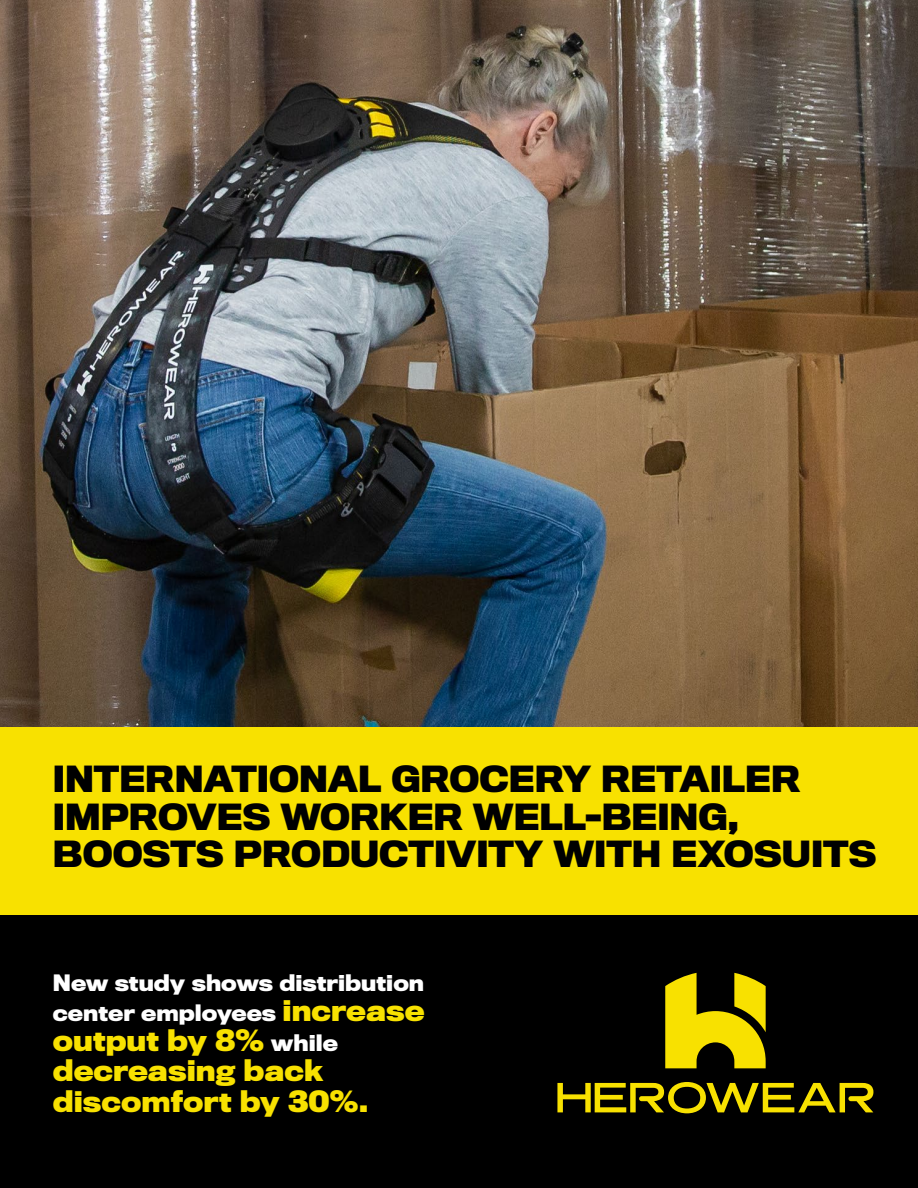
<style>
.page{position:relative;width:918px;height:1188px;background:#fff}
.page>*{position:absolute;margin:0;border:0;box-sizing:border-box;transform-origin:0 0}
.t1{font:700 33.45px/37.8px "Titling Gothic FB";color:#000}
.t2{font:700 27.3px/30.3px "Titling Gothic FB";color:#f8e100}
.t3{font:700 21px/30.3px "Titling Gothic FB";color:#fff}
.s1{font-size:27.3px;color:#f8e100}
.s2{font-size:21px;color:#fff}
</style>
<div class="page">
<div style="left:0;top:744px;width:918px;height:444px;background:#000"></div>
<img style="left:0;top:0;width:918px;height:727px">
<div style="left:0;top:727px;width:918px;height:187px;background:#f8e100"></div>
<svg style="left:557px;top:1082px;width:316px;height:31px"></svg>
<svg style="left:665px;top:973px;width:101px;height:95px"></svg>
<p class="t1" style="left:53px;top:759px;width:825px">INTERNATIONAL GROCERY RETAILER<br>IMPROVES WORKER WELL-BEING,<br>BOOSTS PRODUCTIVITY WITH EXOSUITS</p>
<p class="t3" style="left:53px;top:967px;width:373px">New study shows distribution center employees <span class="s1">increase</span></p>
<p class="t2" style="left:53px;top:1025px;width:317px">output by 8% <span class="s2">while </span>decreasing back discomfort by 30%.</p>
</div>
